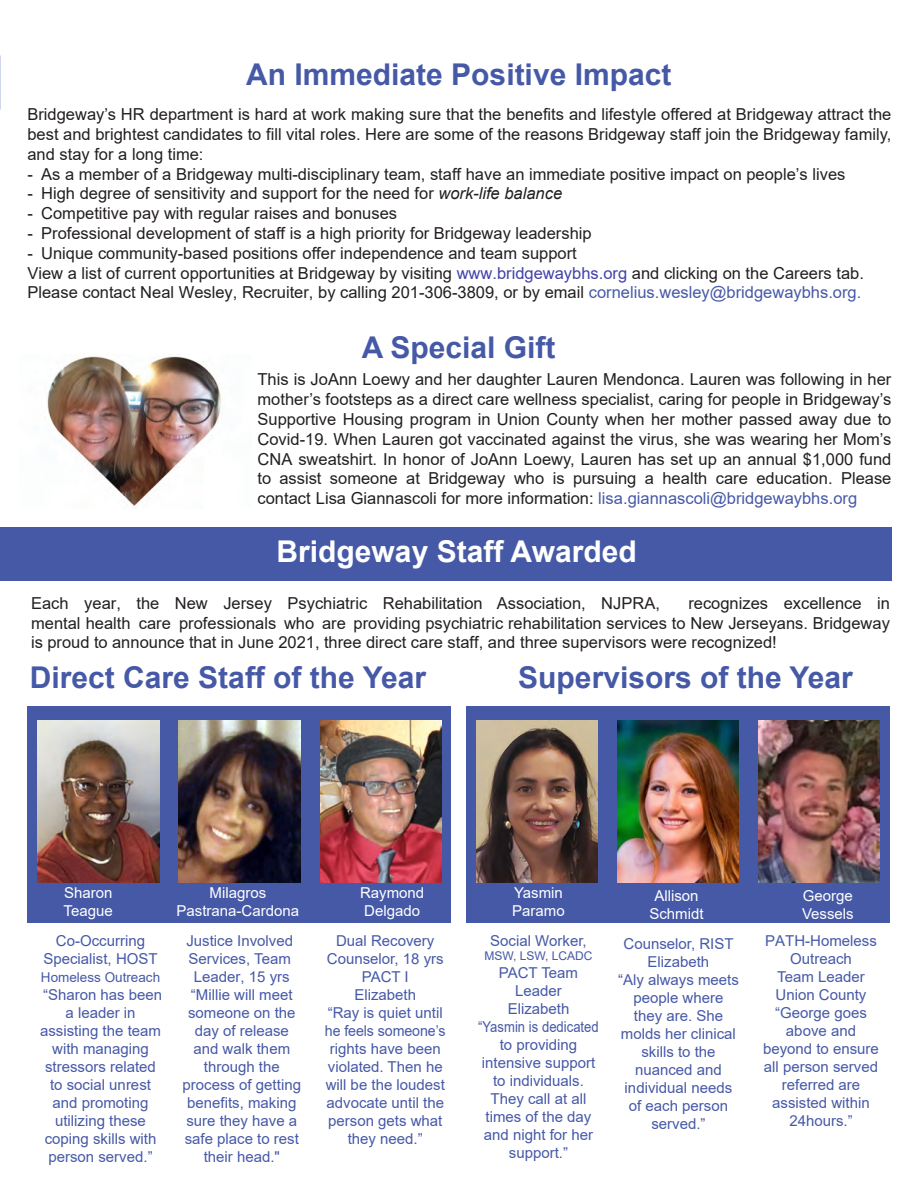
<style>
.page{position:relative;width:920px;height:1188px;background:#fff}
.page>*{position:absolute;margin:0;border:0;box-sizing:border-box;transform-origin:0 0}
.t1{font:700 30px "Arial";color:#4659a7}
.t2{font:700 30px "Arial";color:#fff}
.t3{font:16.5px/19.8px "Arial";color:#231f20;text-align:justify}
.t4{font:15px/18px "Arial";color:#4659a7;text-align:center}
.t5{font:15px/18px "Arial";color:#fff}
.t6{font:13.5px "Arial";color:#4659a7}
.t7{font:12px "Arial";color:#4659a7}
.s1{font-style:italic}
.s2{color:#4040aa}
.s3{color:#4659a7}
</style>
<div class="page">
<div style="left:466px;top:706px;width:424px;height:217px;background:#4659a7"></div>
<div style="left:27px;top:706px;width:424px;height:217px;background:#4659a7"></div>
<div style="left:0;top:527px;width:891px;height:54px;background:#4659a7"></div>
<img style="left:47px;top:354px;width:174px;height:155px">
<img style="left:476px;top:721px;width:122px;height:162px">
<img style="left:617px;top:721px;width:122px;height:162px">
<img style="left:179px;top:721px;width:121px;height:162px">
<img style="left:758px;top:721px;width:122px;height:162px">
<img style="left:38px;top:721px;width:121px;height:162px">
<img style="left:320px;top:721px;width:122px;height:162px">
<h1 class="t1" style="left:246px;top:54px;width:427px">An Immediate Positive Impact</h1>
<p class="t3" style="left:27px;top:104px;width:865px">Bridgeway’s HR department is hard at work making sure that the benefits and lifestyle offered at Bridgeway attract the best and brightest candidates to fill vital roles. Here are some of the reasons Bridgeway staff join the Bridgeway family, and stay for a long time:</p>
<p class="t3" style="left:27px;top:164px;width:819px">- As a member of a Bridgeway multi-disciplinary team, staff have an immediate positive impact on people’s lives</p>
<p class="t3" style="left:27px;top:184px;width:536px">- High degree of sensitivity and support for the need for <span class="s1">work-life balance</span></p>
<p class="t3" style="left:27px;top:203px;width:371px">- Competitive pay with regular raises and bonuses</p>
<p class="t3" style="left:27px;top:223px;width:566px">- Professional development of staff is a high priority for Bridgeway leadership</p>
<p class="t3" style="left:27px;top:243px;width:838px;text-align:left">- Unique community-based positions offer independence and team support<br>View a list of current opportunities at Bridgeway by visiting <span class="s2">www.bridgewaybhs.org</span> and clicking on the Careers tab.<br>Please contact Neal Wesley, Recruiter, by calling 201-306-3809, or by email <span class="s3">cornelius.wesley@bridgewaybhs.org.</span></p>
<h1 class="t1" style="left:362px;top:326px;width:195px">A Special Gift</h1>
<p class="t3" style="left:258px;top:370px;width:636px">This is JoAnn Loewy and her daughter Lauren Mendonca. Lauren was following in her mother’s footsteps as a direct care wellness specialist, caring for people in Bridgeway’s Supportive Housing program in Union County when her mother passed away due to Covid-19. When Lauren got vaccinated against the virus, she was wearing her Mom’s CNA sweatshirt. In honor of JoAnn Loewy, Lauren has set up an annual $1,000 fund to assist someone at Bridgeway who is pursuing a health care education. Please contact Lisa Giannascoli for more information: <span class="s3">lisa.giannascoli@bridgewaybhs.org</span></p>
<h1 class="t2" style="left:277px;top:531px;width:362px">Bridgeway Staff Awarded</h1>
<p class="t3" style="left:31px;top:593px;width:630px">Each year, the New Jersey Psychiatric Rehabilitation Association, NJPRA,</p>
<p class="t3" style="left:31px;top:593px;width:860px;text-indent:657px">recognizes excellence in mental health care professionals who are providing psychiatric rehabilitation services to New Jerseyans. Bridgeway is proud to announce that in June 2021, three direct care staff, and three supervisors were recognized!</p>
<h1 class="t1" style="left:30px;top:656px;width:398px">Direct Care Staff of the Year</h1>
<h1 class="t1" style="left:518px;top:656px;width:336px">Supervisors of the Year</h1>
<p class="t5" style="left:64px;top:884px;width:51px">Sharon<br>Teague</p>
<p class="t5" style="left:177px;top:884px;width:124px;text-align:center">Milagros<br>Pastrana-Cardona</p>
<p class="t5" style="left:360px;top:884px;width:66px">Raymond<br>Delgado</p>
<p class="t5" style="left:512px;top:884px;width:54px">Yasmin<br>Paramo</p>
<p class="t5" style="left:649px;top:887px;width:56px;text-align:center">Allison<br>Schmidt</p>
<p class="t5" style="left:802px;top:887px;width:53px">George<br>Vessels</p>
<p class="t4" style="left:325px;top:931px;width:122px">Dual Recovery<br>Counselor, 18 yrs<br>PACT I<br>Elizabeth<br>“Ray is quiet until he feels someone’s rights have been violated. Then he will be the loudest advocate until the person gets what they need.”</p>
<p class="t4" style="left:43px;top:931px;width:116px">Co-Occurring<br>Specialist, HOST</p>
<p class="t6" style="left:41px;top:968px;width:121px">Homeless Outreach</p>
<p class="t4" style="left:40px;top:985px;width:124px">“Sharon has been a leader in assisting the team with managing stressors related to social unrest and promoting utilizing these coping skills with person served.”</p>
<p class="t4" style="left:490px;top:932px;width:98px">Social Worker,</p>
<p class="t7" style="left:484px;top:948px;width:110px">MSW, LSW, LCADC</p>
<p class="t4" style="left:478px;top:964px;width:122px">PACT Team<br>Leader<br>Elizabeth<br>“Yasmin is dedicated to providing intensive support to individuals.<br>They call at all times of the day and night for her support.”</p>
<p class="t4" style="left:618px;top:935px;width:122px">Counselor, RIST<br>Elizabeth<br>“Aly always meets people where they are. She molds her clinical skills to the nuanced and individual needs of each person served.”</p>
<p class="t4" style="left:763px;top:932px;width:117px">PATH-Homeless<br>Outreach<br>Team Leader<br>Union County “George goes above and beyond to ensure all person served referred are assisted within<br>24hours.”</p>
<p class="t4" style="left:183px;top:932px;width:120px">Justice Involved<br>Services, Team<br>Leader, 15 yrs “Millie will meet someone on the day of release and walk them through the process of getting benefits, making sure they have a safe place to rest their head."</p>
</div>
